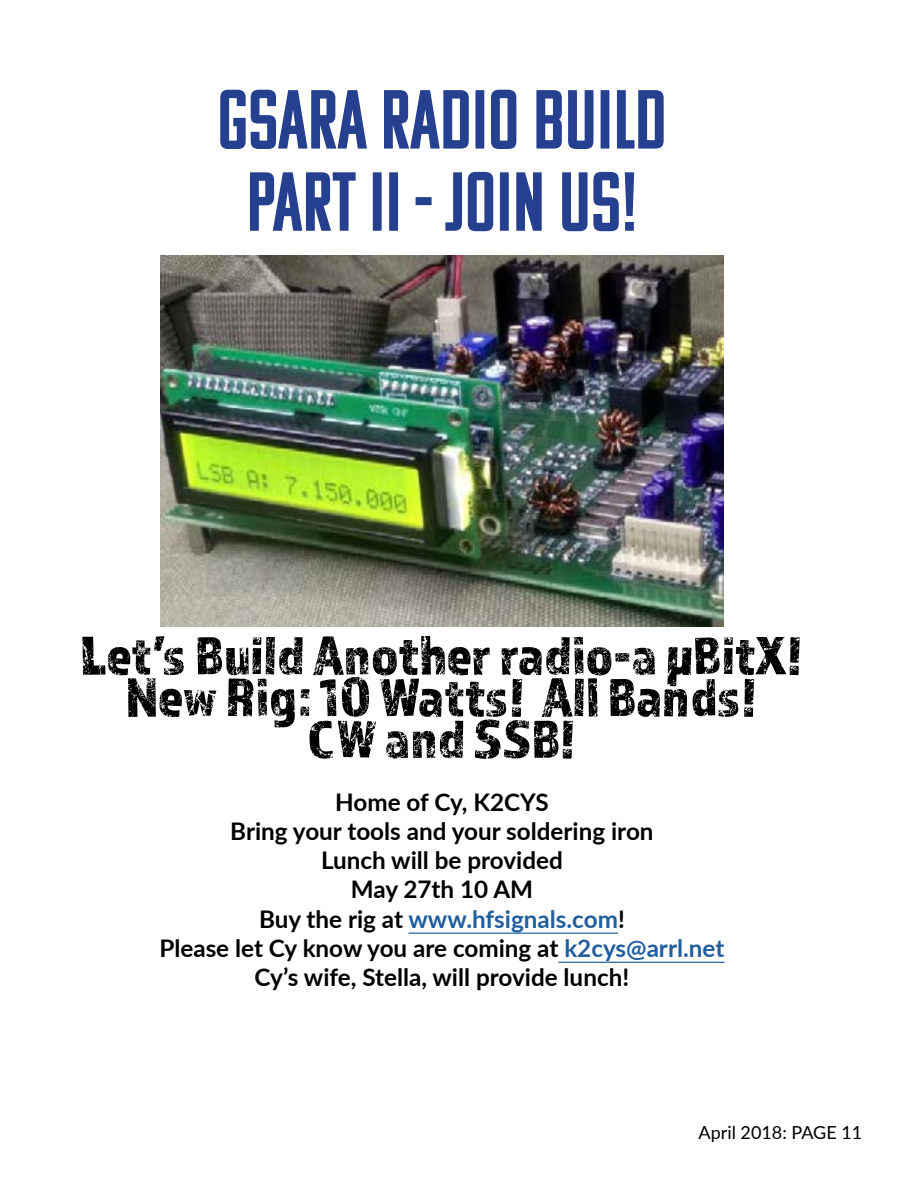
<style>
.page{position:relative;width:918px;height:1188px;background:#fff}
.page>*{position:absolute;margin:0;border:0;box-sizing:border-box;transform-origin:0 0}
.t1{font:83.55px/82.2px "Komu A";color:#25408f;text-align:center}
.t2{font:56.55px/41.7px "Almaq Rough";color:#000;text-align:center}
.t3{font:700 24.3px/29.1px "Lato";color:#000;text-align:center}
.t4{font:18px "Lato";color:#000}
.s1{color:#215e9e}
</style>
<div class="page">
<img style="left:161px;top:256px;width:562px;height:371px">
<hr style="left:409px;top:933px;width:209px;height:1px;background:#215e9e">
<hr style="left:558px;top:962px;width:166px;height:1px;background:#215e9e">
<h1 class="t1" style="left:217px;top:79px;width:451px">GSARA RADIO BUILD<br>PART II - JOIN US!</h1>
<h2 class="t2" style="left:81px;top:633px;width:724px">Let’s Build Another radio-a µBitX!<br>New Rig: 10 Watts! All Bands!<br>CW and SSB!</h2>
<p class="t3" style="left:159px;top:787px;width:566px">Home of Cy, K2CYS<br>Bring your tools and your soldering iron<br>Lunch will be provided<br>May 27th 10 AM<br>Buy the rig at <span class="s1">www.hfsignals.com</span>!<br>Please let Cy know you are coming at <span class="s1">k2cys@arrl.net<br></span>Cy’s wife, Stella, will provide lunch!</p>
<p class="t4" style="left:699px;top:1119px;width:165px">April 2018: PAGE 11</p>
</div>
